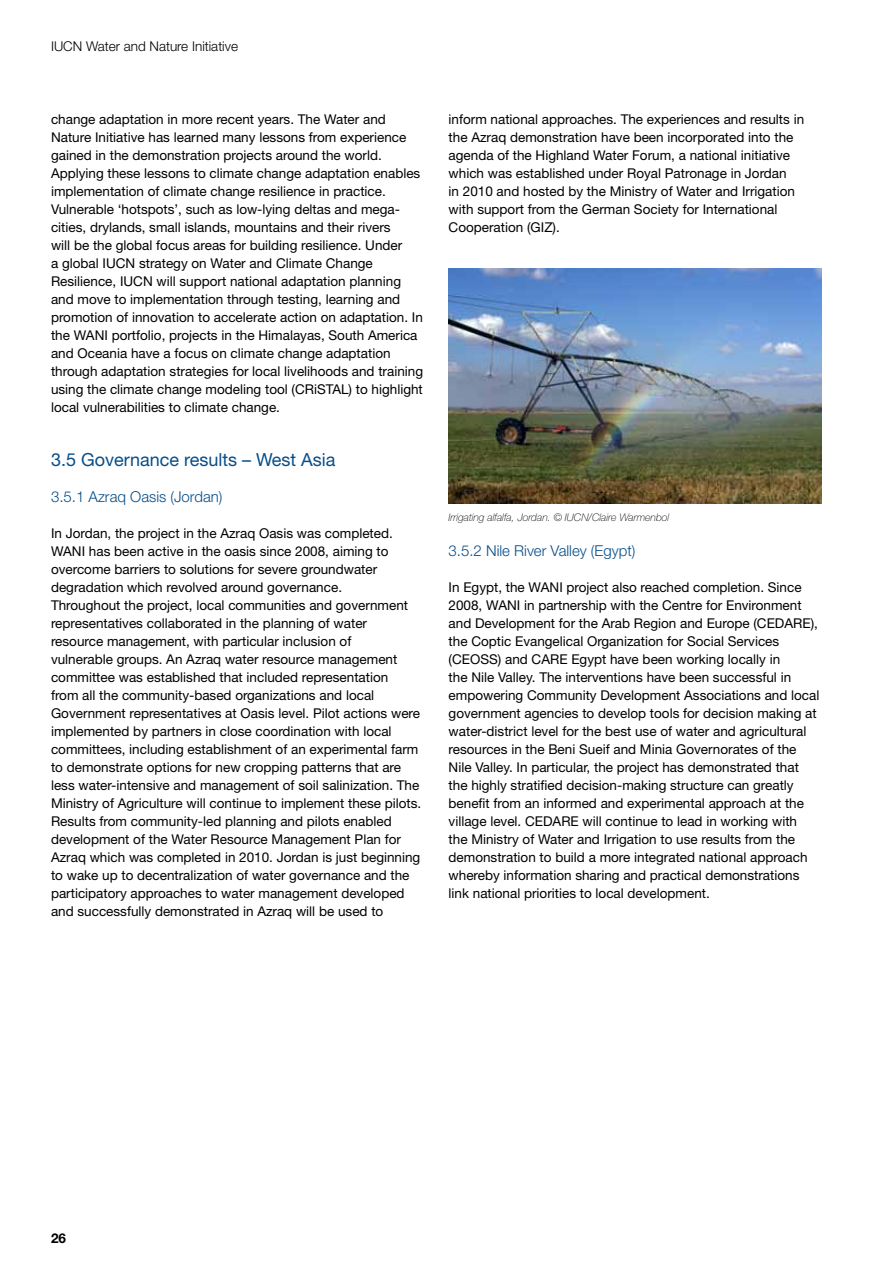
<style>
.page{position:relative;width:893px;height:1263px;background:#fff}
.page>*{position:absolute;margin:0;border:0;box-sizing:border-box;transform-origin:0 0}
.t1{font:18px "Helvetica Neue";color:#074e89}
.t2{font:300 15px "Helvetica Neue";color:#074e89}
.t3{font:13.5px/18px "Helvetica Neue";color:#000}
.t4{font:300 13.5px "Helvetica Neue";color:#000}
.t5{font:700 13.5px "Helvetica Neue";color:#000}
.t6{font:italic 100 10.5px "Helvetica Neue";color:#000}
</style>
<div class="page">
<img style="left:449px;top:269px;width:372px;height:235px">
<p class="t4" style="left:51px;top:38px;width:189px">IUCN Water and Nature Initiative</p>
<p class="t3" style="left:51px;top:110px;width:374px">change adaptation in more recent years. The Water and Nature Initiative has learned many lessons from experience gained in the demonstration projects around the world.<br>Applying these lessons to climate change adaptation enables implementation of climate change resilience in practice.<br>Vulnerable ‘hotspots’, such as low-lying deltas and mega&shy;cities, drylands, small islands, mountains and their rivers<br>will be the global focus areas for building resilience. Under<br>a global IUCN strategy on Water and Climate Change Resilience, IUCN will support national adaptation planning and move to implementation through testing, learning and promotion of innovation to accelerate action on adaptation. In the WANI portfolio, projects in the Himalayas, South America and Oceania have a focus on climate change adaptation through adaptation strategies for local livelihoods and training using the climate change modeling tool (CRiSTAL) to highlight local vulnerabilities to climate change.</p>
<h1 class="t1" style="left:51px;top:449px;width:286px">3.5 Governance results – West Asia</h1>
<p class="t2" style="left:51px;top:488px;width:173px">3.5.1 Azraq Oasis (Jordan)</p>
<p class="t3" style="left:51px;top:524px;width:372px">In Jordan, the project in the Azraq Oasis was completed.<br>WANI has been active in the oasis since 2008, aiming to overcome barriers to solutions for severe groundwater degradation which revolved around governance.<br>Throughout the project, local communities and government representatives collaborated in the planning of water resource management, with particular inclusion of<br>vulnerable groups. An Azraq water resource management committee was established that included representation<br>from all the community-based organizations and local Government representatives at Oasis level. Pilot actions were implemented by partners in close coordination with local committees, including establishment of an experimental farm to demonstrate options for new cropping patterns that are less water-intensive and management of soil salinization. The Ministry of Agriculture will continue to implement these pilots.<br>Results from community-led planning and pilots enabled development of the Water Resource Management Plan for Azraq which was completed in 2010. Jordan is just beginning to wake up to decentralization of water governance and the participatory approaches to water management developed and successfully demonstrated in Azraq will be used to</p>
<p class="t3" style="left:449px;top:110px;width:357px">inform national approaches. The experiences and results in the Azraq demonstration have been incorporated into the agenda of the Highland Water Forum, a national initiative which was established under Royal Patronage in Jordan<br>in 2010 and hosted by the Ministry of Water and Irrigation with support from the German Society for International Cooperation (GIZ).</p>
<p class="t6" style="left:449px;top:511px;width:222px">Irrigating alfalfa, Jordan. © IUCN/Claire Warmenbol</p>
<p class="t2" style="left:449px;top:542px;width:188px">3.5.2 Nile River Valley (Egypt)</p>
<p class="t3" style="left:449px;top:578px;width:372px">In Egypt, the WANI project also reached completion. Since 2008, WANI in partnership with the Centre for Environment and Development for the Arab Region and Europe (CEDARE), the Coptic Evangelical Organization for Social Services (CEOSS) and CARE Egypt have been working locally in<br>the Nile Valley. The interventions have been successful in empowering Community Development Associations and local government agencies to develop tools for decision making at water-district level for the best use of water and agricultural resources in the Beni Sueif and Minia Governorates of the Nile Valley. In particular, the project has demonstrated that the highly stratified decision-making structure can greatly benefit from an informed and experimental approach at the village level. CEDARE will continue to lead in working with the Ministry of Water and Irrigation to use results from the demonstration to build a more integrated national approach whereby information sharing and practical demonstrations link national priorities to local development.</p>
<p class="t5" style="left:51px;top:1229px;width:17px">26</p>
</div>
